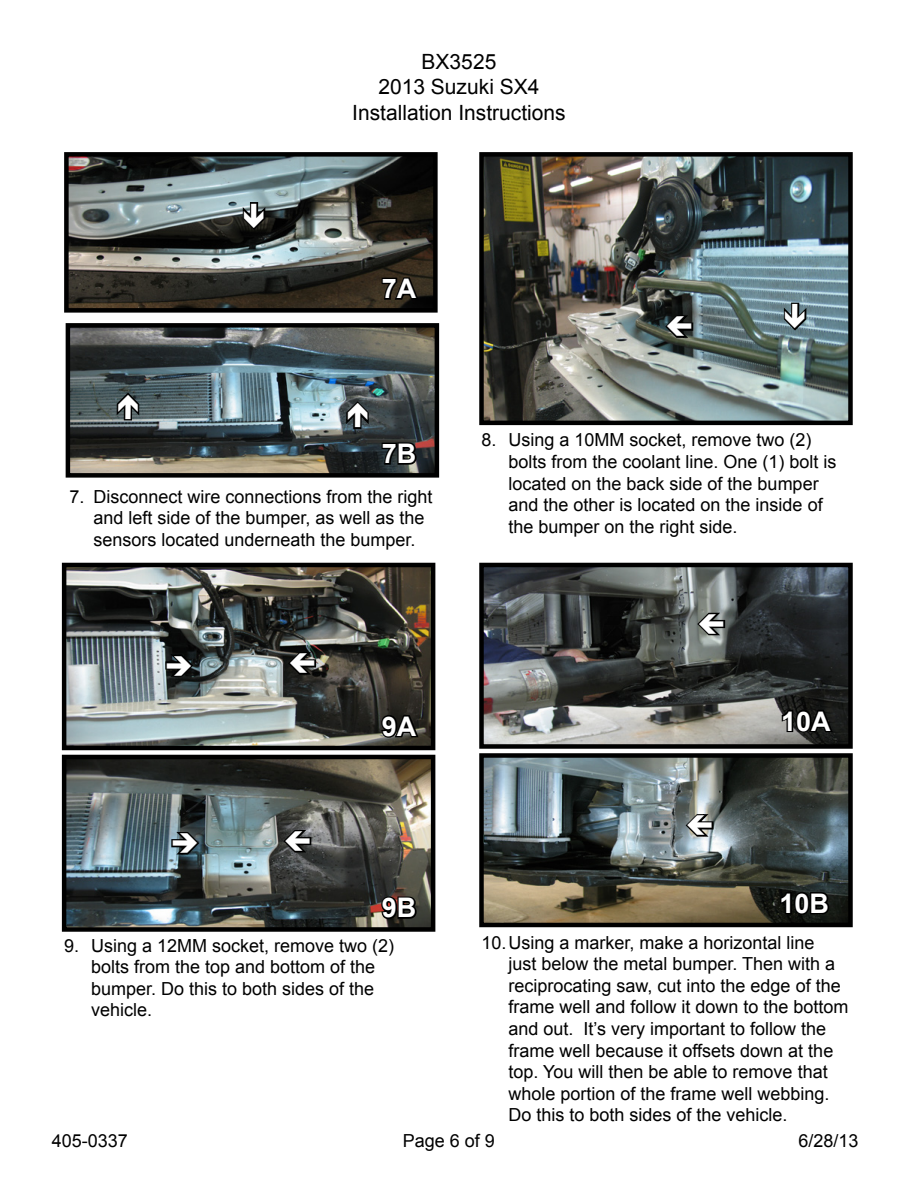
<style>
.page{position:relative;width:918px;height:1188px;background:#fff}
.page>*{position:absolute;margin:0;border:0;box-sizing:border-box;transform-origin:0 0}
.t1{font:700 27px "Arial";color:#fff}
.t2{font:21px/25.2px "Arial";color:#000;text-align:center}
.t3{font:18px/21.6px "Arial";color:#000}
</style>
<div class="page">
<img style="left:69px;top:157px;width:364px;height:151px">
<div style="left:64px;top:152px;width:374px;height:161px;border:4px solid #000"></div>
<img style="left:71px;top:328px;width:363px;height:145px">
<div style="left:66px;top:323px;width:373px;height:155px;border:4px solid #000"></div>
<svg style="left:380px;top:440px;width:39px;height:26px"></svg>
<img style="left:484px;top:157px;width:364px;height:263px">
<div style="left:479px;top:152px;width:374px;height:273px;border:4px solid #000"></div>
<img style="left:67px;top:568px;width:363px;height:177px">
<div style="left:62px;top:563px;width:373px;height:187px;border:4px solid #000"></div>
<img style="left:67px;top:760px;width:363px;height:167px">
<div style="left:62px;top:755px;width:373px;height:177px;border:4px solid #000"></div>
<svg style="left:379px;top:894px;width:40px;height:27px"></svg>
<svg style="left:380px;top:275px;width:41px;height:26px"></svg>
<svg style="left:379px;top:712px;width:42px;height:27px"></svg>
<img style="left:484px;top:568px;width:364px;height:176px">
<div style="left:479px;top:563px;width:374px;height:186px;border:4px solid #000"></div>
<img style="left:484px;top:758px;width:364px;height:164px">
<div style="left:479px;top:753px;width:374px;height:174px;border:4px solid #000"></div>
<svg style="left:779px;top:890px;width:53px;height:27px"></svg>
<svg style="left:780px;top:707px;width:55px;height:27px"></svg>
<svg style="left:240px;top:201px;width:28px;height:31px"></svg>
<svg style="left:114px;top:390px;width:28px;height:32px"></svg>
<svg style="left:344px;top:399px;width:28px;height:32px"></svg>
<svg style="left:663px;top:313px;width:32px;height:27px"></svg>
<svg style="left:781px;top:301px;width:28px;height:32px"></svg>
<svg style="left:286px;top:649px;width:32px;height:28px"></svg>
<svg style="left:170px;top:830px;width:31px;height:27px"></svg>
<svg style="left:164px;top:652px;width:31px;height:27px"></svg>
<svg style="left:281px;top:827px;width:32px;height:28px"></svg>
<svg style="left:695px;top:610px;width:32px;height:28px"></svg>
<svg style="left:684px;top:811px;width:31px;height:28px"></svg>
<p class="t2" style="left:352px;top:50px;width:215px">BX3525<br>2013 Suzuki SX4<br>Installation Instructions</p>
<h1 class="t1" style="left:382px;top:271px;width:36px">7A</h1>
<h1 class="t1" style="left:382px;top:436px;width:36px">7B</h1>
<p class="t3" style="left:508px;top:430px;width:330px;text-indent:-27px">8. Using a 10MM socket, remove two (2) bolts from the coolant line. One (1) bolt is located on the back side of the bumper and the other is located on the inside of the bumper on the right side.</p>
<p class="t3" style="left:93px;top:486px;width:341px;text-indent:-24px">7. Disconnect wire connections from the right and left side of the bumper, as well as the sensors located underneath the bumper.</p>
<h1 class="t1" style="left:382px;top:708px;width:36px">9A</h1>
<h1 class="t1" style="left:781px;top:703px;width:51px">10A</h1>
<h1 class="t1" style="left:382px;top:890px;width:36px">9B</h1>
<h1 class="t1" style="left:780px;top:885px;width:51px">10B</h1>
<p class="t3" style="left:91px;top:935px;width:305px;text-indent:-27px">9. Using a 12MM socket, remove two (2) bolts from the top and bottom of the bumper. Do this to both sides of the vehicle.</p>
<p class="t3" style="left:508px;top:932px;width:342px;text-indent:-27px">10.Using a marker, make a horizontal line<br>just below the metal bumper. Then with a reciprocating saw, cut into the edge of the frame well and follow it down to the bottom and out. It’s very important to follow the frame well because it offsets down at the top. You will then be able to remove that whole portion of the frame well webbing.<br>Do this to both sides of the vehicle.</p>
<p class="t3" style="left:52px;top:1130px;width:78px">405-0337</p>
<p class="t3" style="left:403px;top:1130px;width:94px">Page 6 of 9</p>
<p class="t3" style="left:798px;top:1130px;width:62px">6/28/13</p>
</div>
